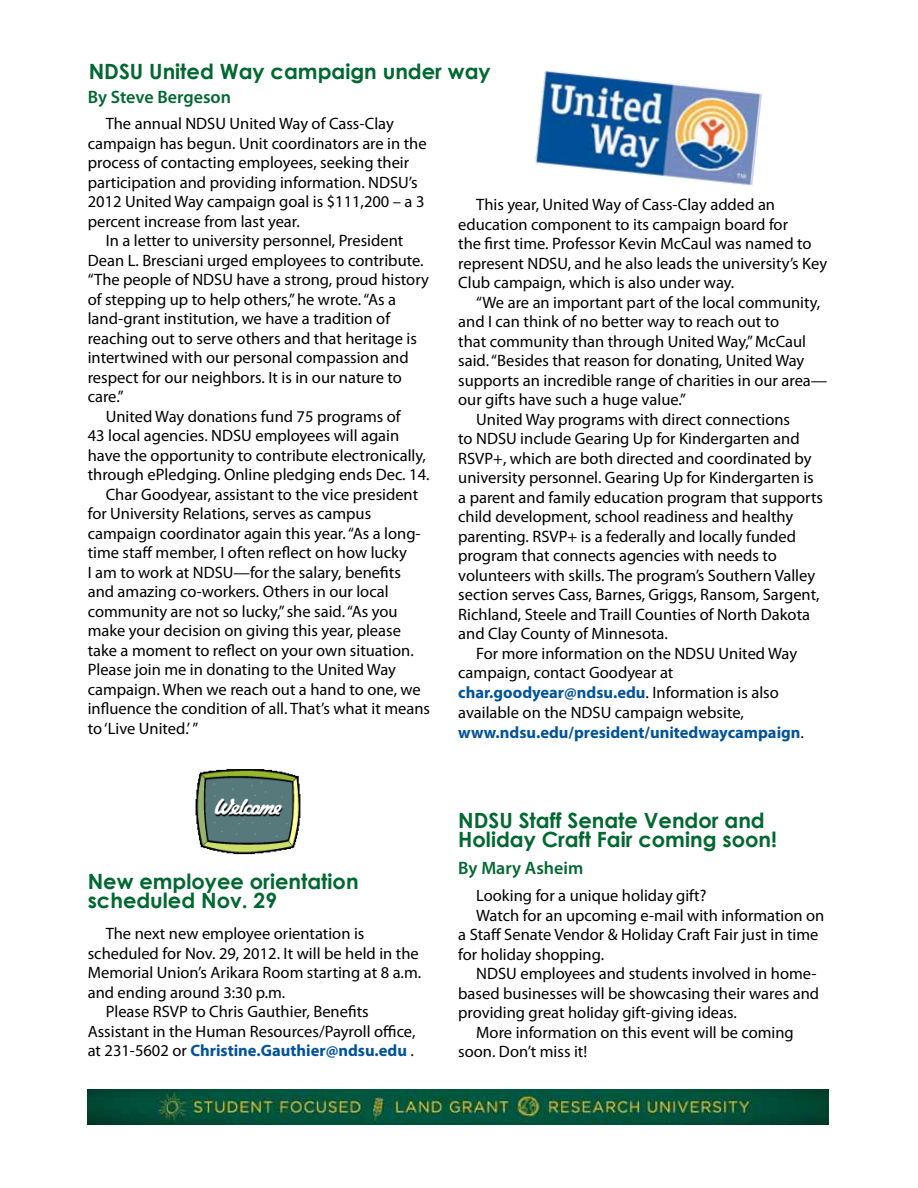
<style>
.page{position:relative;width:918px;height:1188px;background:#fff}
.page>*{position:absolute;margin:0;border:0;box-sizing:border-box;transform-origin:0 0}
.t1{font:700 21px/19.5px "Century Gothic";color:#006830}
.t2{font:600 18px "Myriad Pro";color:#006830}
.t3{font:16.5px/19.5px "Myriad Pro";color:#000}
.t4{font:700 16.5px "Myriad Pro";color:#00539b}
.s1{font-weight:400;color:#000}
</style>
<div class="page">
<img style="left:535px;top:70px;width:227px;height:116px">
<img style="left:88px;top:1089px;width:741px;height:36px">
<img style="left:195px;top:769px;width:106px;height:86px">
<p class="t1" style="left:89px;top:60px;width:403px">NDSU United Way campaign under way</p>
<p class="t3" style="left:88px;top:114px;width:340px;text-indent:18px">The annual NDSU United Way of Cass-Clay campaign has begun. Unit coordinators are in the process of contacting employees, seeking their participation and providing information. NDSU’s 2012 United Way campaign goal is $111,200 – a 3 percent increase from last year.</p>
<p class="t3" style="left:106px;top:231px;width:299px">In a letter to university personnel, President</p>
<p class="t3" style="left:88px;top:250px;width:337px">Dean L. Bresciani urged employees to contribute.</p>
<p class="t3" style="left:88px;top:270px;width:343px">“The people of NDSU have a strong, proud history</p>
<p class="t3" style="left:88px;top:289px;width:310px">of stepping up to help others,” he wrote. “As a</p>
<p class="t3" style="left:88px;top:309px;width:304px">land-grant institution, we have a tradition of</p>
<p class="t3" style="left:88px;top:328px;width:331px">reaching out to serve others and that heritage is</p>
<p class="t3" style="left:88px;top:348px;width:323px">intertwined with our personal compassion and</p>
<p class="t3" style="left:88px;top:367px;width:316px">respect for our neighbors. It is in our nature to</p>
<p class="t3" style="left:88px;top:387px;width:38px">care.”</p>
<p class="t3" style="left:106px;top:406px;width:297px">United Way donations fund 75 programs of</p>
<p class="t3" style="left:88px;top:426px;width:313px">43 local agencies. NDSU employees will again</p>
<p class="t3" style="left:88px;top:445px;width:340px">have the opportunity to contribute electronically,</p>
<p class="t3" style="left:88px;top:465px;width:343px">through ePledging. Online pledging ends Dec. 14.</p>
<p class="t3" style="left:106px;top:484px;width:314px">Char Goodyear, assistant to the vice president</p>
<p class="t3" style="left:88px;top:504px;width:285px">for University Relations, serves as campus</p>
<p class="t3" style="left:88px;top:523px;width:334px">campaign coordinator again this year. “As a long-</p>
<p class="t3" style="left:88px;top:543px;width:321px">time staff member, I often reflect on how lucky</p>
<p class="t3" style="left:88px;top:562px;width:315px">I am to work at NDSU—for the salary, benefits</p>
<p class="t3" style="left:88px;top:582px;width:302px">and amazing co-workers. Others in our local</p>
<p class="t3" style="left:88px;top:601px;width:312px">community are not so lucky,” she said. “As you</p>
<p class="t3" style="left:88px;top:621px;width:315px">make your decision on giving this year, please</p>
<p class="t3" style="left:88px;top:640px;width:328px">take a moment to reflect on your own situation.</p>
<p class="t3" style="left:88px;top:660px;width:310px">Please join me in donating to the United Way</p>
<p class="t3" style="left:88px;top:679px;width:335px">campaign. When we reach out a hand to one, we</p>
<p class="t3" style="left:88px;top:699px;width:344px">influence the condition of all. That’s what it means</p>
<p class="t3" style="left:88px;top:718px;width:112px">to ‘Live United.’ ”</p>
<p class="t2" style="left:88px;top:86px;width:145px">By Steve Bergeson</p>
<p class="t3" style="left:458px;top:195px;width:371px;text-indent:18px">This year, United Way of Cass-Clay added an education component to its campaign board for<br>the first time. Professor Kevin McCaul was named to represent NDSU, and he also leads the university’s Key Club campaign, which is also under way.</p>
<p class="t3" style="left:476px;top:292px;width:346px">“We are an important part of the local community,</p>
<p class="t3" style="left:458px;top:312px;width:323px">and I can think of no better way to reach out to</p>
<p class="t3" style="left:458px;top:331px;width:349px">that community than through United Way,” McCaul</p>
<p class="t3" style="left:458px;top:351px;width:348px">said. “Besides that reason for donating, United Way</p>
<p class="t3" style="left:458px;top:370px;width:371px">supports an incredible range of charities in our area—</p>
<p class="t3" style="left:458px;top:390px;width:229px">our gifts have such a huge value.”</p>
<p class="t3" style="left:476px;top:409px;width:315px">United Way programs with direct connections</p>
<p class="t3" style="left:458px;top:429px;width:343px">to NDSU include Gearing Up for Kindergarten and</p>
<p class="t3" style="left:458px;top:448px;width:355px">RSVP+, which are both directed and coordinated by</p>
<p class="t3" style="left:458px;top:468px;width:357px">university personnel. Gearing Up for Kindergarten is</p>
<p class="t3" style="left:458px;top:487px;width:366px">a parent and family education program that supports</p>
<p class="t3" style="left:458px;top:507px;width:337px">child development, school readiness and healthy</p>
<p class="t3" style="left:458px;top:526px;width:339px">parenting. RSVP+ is a federally and locally funded</p>
<p class="t3" style="left:458px;top:546px;width:320px">program that connects agencies with needs to</p>
<p class="t3" style="left:458px;top:565px;width:358px">volunteers with skills. The program’s Southern Valley</p>
<p class="t3" style="left:458px;top:585px;width:363px">section serves Cass, Barnes, Griggs, Ransom, Sargent,</p>
<p class="t3" style="left:458px;top:604px;width:353px">Richland, Steele and Traill Counties of North Dakota</p>
<p class="t3" style="left:458px;top:624px;width:211px">and Clay County of Minnesota.</p>
<p class="t3" style="left:476px;top:643px;width:322px">For more information on the NDSU United Way</p>
<p class="t3" style="left:458px;top:663px;width:217px">campaign, contact Goodyear at</p>
<p class="t4" style="left:458px;top:682px;width:322px">char.goodyear@ndsu.edu<span class="s1">. Information is also</span></p>
<p class="t3" style="left:458px;top:703px;width:287px">available on the NDSU campaign website,</p>
<p class="t4" style="left:458px;top:722px;width:347px">www.ndsu.edu/president/unitedwaycampaign<span class="s1">.</span></p>
<p class="t1" style="left:88px;top:870px;width:272px">New employee orientation scheduled Nov. 29</p>
<p class="t3" style="left:106px;top:924px;width:260px">The next new employee orientation is</p>
<p class="t3" style="left:88px;top:943px;width:333px">scheduled for Nov. 29, 2012. It will be held in the</p>
<p class="t3" style="left:88px;top:963px;width:335px">Memorial Union’s Arikara Room starting at 8 a.m.</p>
<p class="t3" style="left:88px;top:982px;width:199px">and ending around 3:30 p.m.</p>
<p class="t3" style="left:106px;top:1002px;width:264px">Please RSVP to Chris Gauthier, Benefits</p>
<p class="t3" style="left:88px;top:1021px;width:329px">Assistant in the Human Resources/Payroll office,</p>
<p class="t4" style="left:88px;top:1040px;width:328px"><span class="s1">at 231-5602 or</span> Christine.Gauthier@ndsu.edu <span class="s1">.</span></p>
<p class="t1" style="left:458px;top:809px;width:320px">NDSU Staff Senate Vendor and<br>Holiday Craft Fair coming soon!</p>
<p class="t3" style="left:476px;top:886px;width:232px">Looking for a unique holiday gift?</p>
<p class="t3" style="left:476px;top:905px;width:350px">Watch for an upcoming e-mail with information on</p>
<p class="t3" style="left:458px;top:925px;width:362px">a Staff Senate Vendor &amp; Holiday Craft Fair just in time</p>
<p class="t3" style="left:458px;top:944px;width:147px">for holiday shopping.</p>
<p class="t3" style="left:476px;top:964px;width:342px">NDSU employees and students involved in home-</p>
<p class="t3" style="left:458px;top:983px;width:362px">based businesses will be showcasing their wares and</p>
<p class="t3" style="left:458px;top:1003px;width:280px">providing great holiday gift-giving ideas.</p>
<p class="t3" style="left:476px;top:1022px;width:319px">More information on this event will be coming</p>
<p class="t3" style="left:458px;top:1042px;width:130px">soon. Don’t miss it!</p>
<p class="t2" style="left:458px;top:856px;width:127px">By Mary Asheim</p>
</div>
